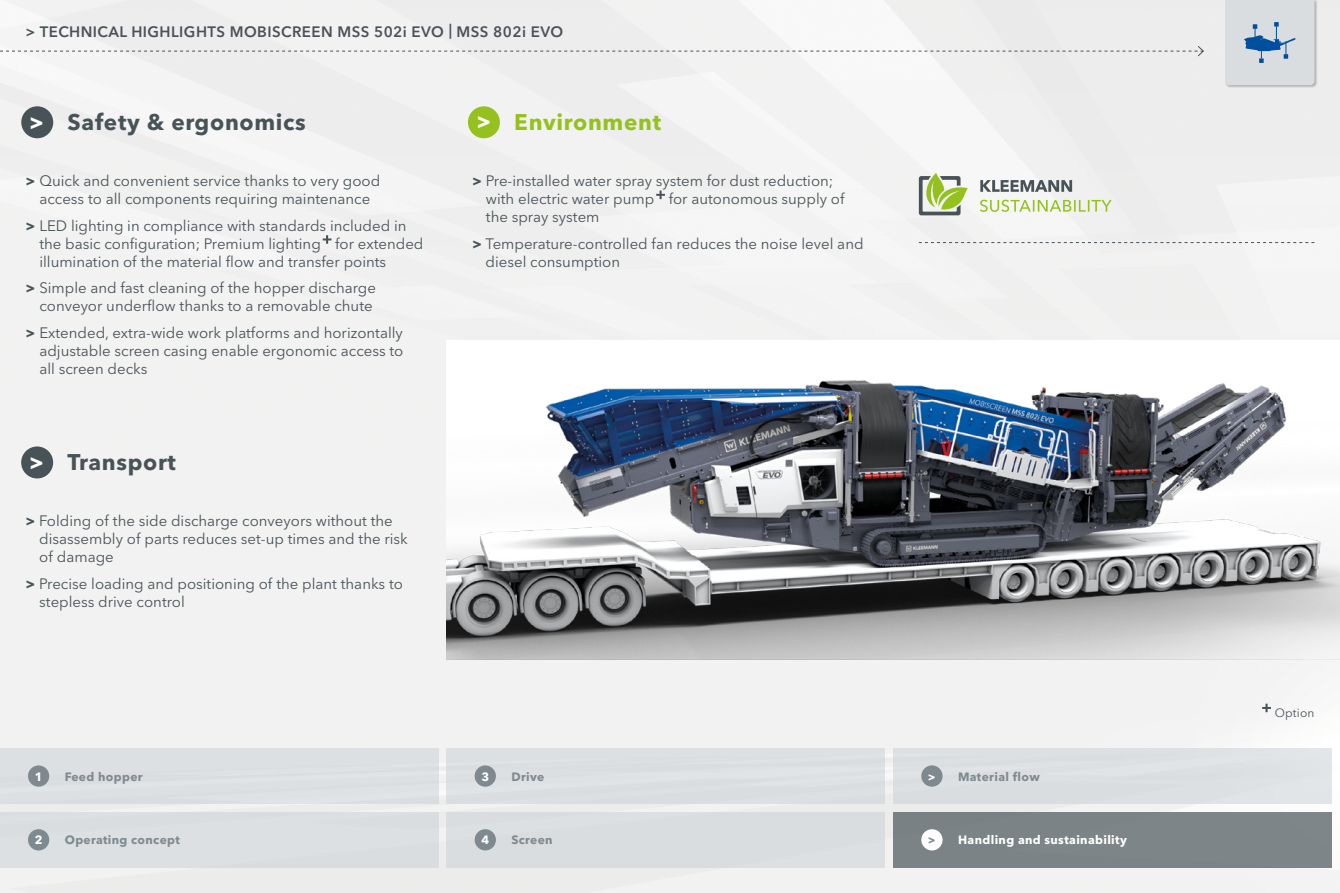
<style>
.page{position:relative;width:1340px;height:893px;background:#fff}
.page>*{position:absolute;margin:0;border:0;box-sizing:border-box;transform-origin:0 0}
.t1{font:700 22.5px "Avenir Next LT Pro";letter-spacing:.03em;color:#485358}
.t2{font:700 22.5px "Avenir Next LT Pro";letter-spacing:.03em;color:#95c11f}
.t3{font:15px/18px "Avenir Next LT Pro";color:#485358}
.t4{font:600 15px "Avenir Next LT Pro";letter-spacing:.03em;color:#485358}
.t5{font:700 12px "Avenir Next LT Pro";letter-spacing:.03em;color:#7f8a90}
.t6{font:700 12px "Avenir Next LT Pro";letter-spacing:.03em;color:#fff}
.t7{font:12px "Avenir Next LT Pro";letter-spacing:.01em;color:#485358}
.s1{color:#fff}
.s2{font-weight:700}
.s3{color:#7f8a90}
</style>
<div class="page">
<div style="left:0;top:0;width:1339px;height:893px;background:#f2f2f2"></div>
<svg style="left:0;top:45px;width:1204px;height:12px"></svg>
<div style="left:1224px;top:0;width:93px;height:88px;background:#000;opacity:.5"></div>
<div style="left:893px;top:748px;width:438px;height:56px;background:#dce0e2"></div>
<div style="left:921px;top:765px;width:21px;height:22px;background:#7f8a90;border-radius:50%"></div>
<div style="left:893px;top:812px;width:438px;height:55px;background:#7d8588"></div>
<div style="left:921px;top:829px;width:21px;height:21px;background:#fff;border-radius:50%"></div>
<div style="left:0;top:812px;width:438px;height:55px;background:#dce0e1"></div>
<div style="left:28px;top:829px;width:21px;height:21px;background:#7f8a90;border-radius:50%"></div>
<div style="left:446px;top:748px;width:438px;height:56px;background:#dce0e2"></div>
<div style="left:474px;top:765px;width:22px;height:22px;background:#7f8a90;border-radius:50%"></div>
<div style="left:0;top:748px;width:438px;height:56px;background:#dce0e2"></div>
<div style="left:28px;top:765px;width:21px;height:22px;background:#7f8a90;border-radius:50%"></div>
<div style="left:446px;top:812px;width:438px;height:55px;background:#d9dddf"></div>
<div style="left:474px;top:829px;width:22px;height:21px;background:#7f8a90;border-radius:50%"></div>
<svg style="left:323px;top:235px;width:8px;height:9px"></svg>
<div style="left:21px;top:106px;width:32px;height:32px;background:#485358;border-radius:50%"></div>
<svg style="left:656px;top:191px;width:9px;height:8px"></svg>
<div style="left:468px;top:106px;width:32px;height:32px;background:#95c11f;border-radius:50%"></div>
<svg style="left:918px;top:173px;width:49px;height:42px"></svg>
<svg style="left:979px;top:200px;width:132px;height:12px"></svg>
<svg style="left:980px;top:180px;width:92px;height:12px"></svg>
<div style="left:21px;top:446px;width:32px;height:32px;background:#485358;border-radius:50%"></div>
<svg style="left:918px;top:242px;width:396px;height:1px"></svg>
<svg style="left:1225px;top:0;width:89px;height:85px;background:#c9d2da"></svg>
<img style="left:446px;top:340px;width:893px;height:319px">
<svg style="left:1262px;top:704px;width:8px;height:8px"></svg>
<p class="t4" style="left:26px;top:22px;width:539px">&gt; TECHNICAL HIGHLIGHTS MOBISCREEN MSS 502i EVO | MSS 802i EVO</p>
<h1 class="t1" style="left:29px;top:109px;width:278px"><span class="s1">&gt;</span> Safety &amp; ergonomics</h1>
<p class="t3" style="left:26px;top:172px;width:356px;text-align:center"><span class="s2">&gt;</span> Quick and convenient service thanks to very good access to all components requiring maintenance</p>
<p class="t3" style="left:39px;top:217px;width:385px;text-indent:-14px"><span class="s2">&gt;</span> LED lighting in compliance with standards included in the basic configuration; Premium lighting for extended illumination of the material flow and transfer points</p>
<p class="t3" style="left:26px;top:279px;width:352px;text-align:right"><span class="s2">&gt;</span> Simple and fast cleaning of the hopper discharge conveyor underflow thanks to a removable chute</p>
<p class="t3" style="left:39px;top:324px;width:365px;text-align:justify;text-indent:-14px"><span class="s2">&gt;</span> Extended, extra-wide work platforms and horizontally adjustable screen casing enable ergonomic access to all screen decks</p>
<h1 class="t1" style="left:29px;top:449px;width:148px"><span class="s1">&gt;</span> Transport</h1>
<p class="t3" style="left:39px;top:512px;width:370px;text-indent:-14px"><span class="s2">&gt;</span> Folding of the side discharge conveyors without the disassembly of parts reduces set-up times and the risk of damage</p>
<p class="t3" style="left:39px;top:575px;width:365px;text-indent:-14px"><span class="s2">&gt;</span> Precise loading and positioning of the plant thanks to stepless drive control</p>
<h1 class="t2" style="left:476px;top:109px;width:186px"><span class="s1">&gt;</span> Environment</h1>
<p class="t3" style="left:486px;top:172px;width:360px;text-indent:-14px"><span class="s2">&gt;</span> Pre-installed water spray system for dust reduction; with electric water pump for autonomous supply of the spray system</p>
<p class="t3" style="left:485px;top:234px;width:379px;text-indent:-13px"><span class="s2">&gt;</span> Temperature-controlled fan reduces the noise level and diesel consumption</p>
<p class="t6" style="left:35px;top:769px;width:9px">1</p>
<p class="t5" style="left:65px;top:769px;width:79px">Feed hopper</p>
<p class="t6" style="left:481px;top:769px;width:9px">3</p>
<p class="t5" style="left:511px;top:769px;width:34px">Drive</p>
<p class="t5" style="left:927px;top:769px;width:113px"><span class="s1">&gt;</span> Material flow</p>
<p class="t6" style="left:35px;top:833px;width:9px">2</p>
<p class="t5" style="left:65px;top:833px;width:117px">Operating concept</p>
<p class="t6" style="left:927px;top:833px;width:200px"><span class="s3">&gt;</span> Handling and sustainability</p>
<p class="t6" style="left:481px;top:833px;width:9px">4</p>
<p class="t5" style="left:511px;top:833px;width:43px">Screen</p>
<p class="t7" style="left:1274px;top:706px;width:41px">Option</p>
</div>
